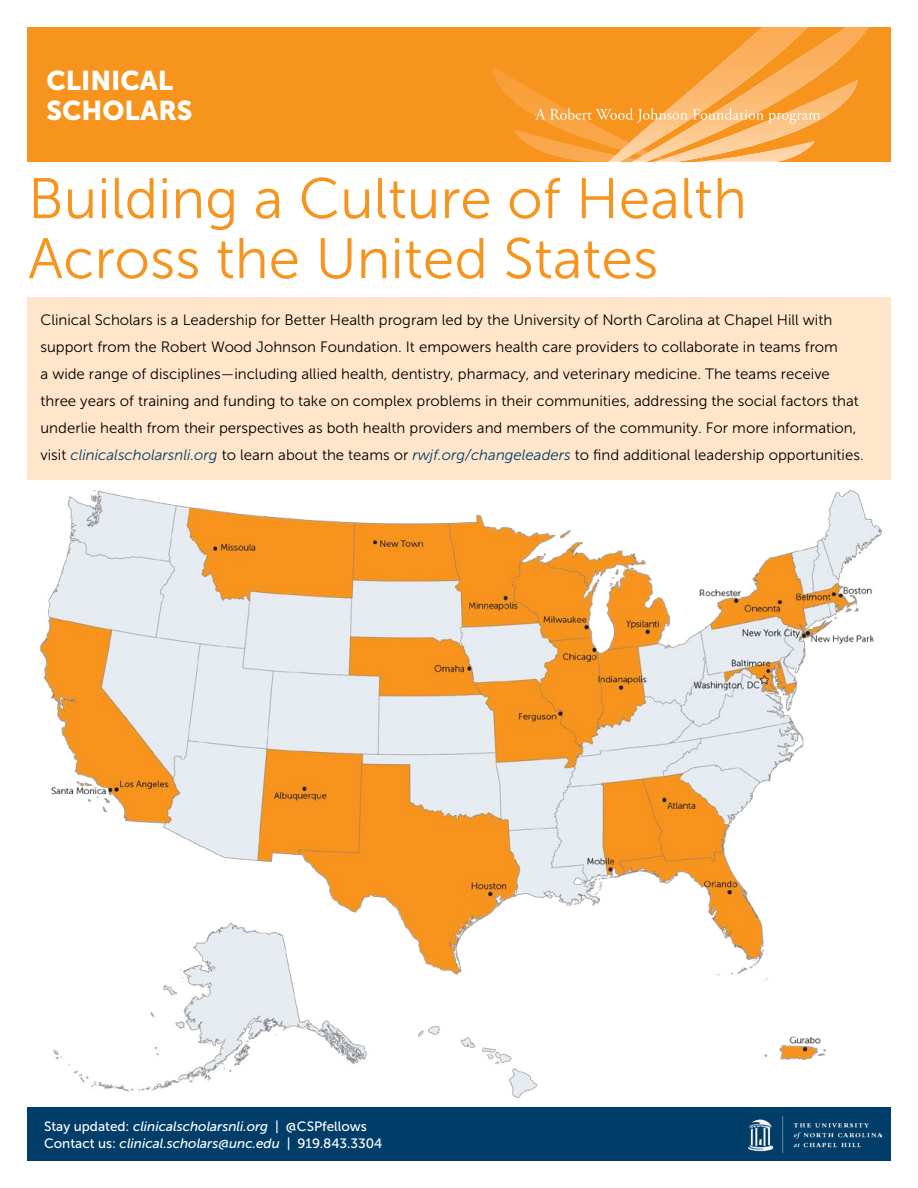
<style>
.page{position:relative;width:918px;height:1188px;background:#fff}
.page>*{position:absolute;margin:0;border:0;box-sizing:border-box;transform-origin:0 0}
.t1{font:57px/60px "Museo Sans 300";color:#f7941e}
.t2{font:27px/30px "Museo Sans 900";color:#fff}
.t3{font:15px/27px "Museo Sans 300";color:#000}
.t4{font:italic 13.5px/16.5px "Museo Sans 500";color:#fff}
.s1{font-style:italic;color:#003e69}
.s2{font-style:normal}
</style>
<div class="page">
<div style="left:27px;top:297px;width:864px;height:183px;background:#ffe6ca"></div>
<div style="left:27px;top:27px;width:864px;height:135px;background:#f7941e"></div>
<svg style="left:493px;top:27px;width:376px;height:135px"></svg>
<div style="left:27px;top:1107px;width:864px;height:54px;background:#003e69"></div>
<img style="left:749px;top:1116px;width:132px;height:36px">
<img style="left:40px;top:491px;width:841px;height:607px">
<h2 class="t2" style="left:46px;top:65px;width:148px">CLINICAL<br>SCHOLARS</h2>
<h1 class="t1" style="left:28px;top:169px;width:720px">Building a Culture of Health<br>Across the United States</h1>
<p class="t3" style="left:40px;top:306px;width:825px">Clinical Scholars is a Leadership for Better Health program led by the University of North Carolina at Chapel Hill with support from the Robert Wood Johnson Foundation. It empowers health care providers to collaborate in teams from<br>a wide range of disciplines—including allied health, dentistry, pharmacy, and veterinary medicine. The teams receive three years of training and funding to take on complex problems in their communities, addressing the social factors that underlie health from their perspectives as both health providers and members of the community. For more information, visit <span class="s1">clinicalscholarsnli.org</span> to learn about the teams or <span class="s1">rwjf.org/changeleaders</span> to find additional leadership opportunities.</p>
<p class="t4" style="left:44px;top:1118px;width:340px"><span class="s2">Stay updated:</span> clinicalscholarsnli.org <span class="s2">| @CSPfellows<br>Contact us:</span> clinical.scholars@unc.edu <span class="s2">| 919.843.3304</span></p>
</div>
